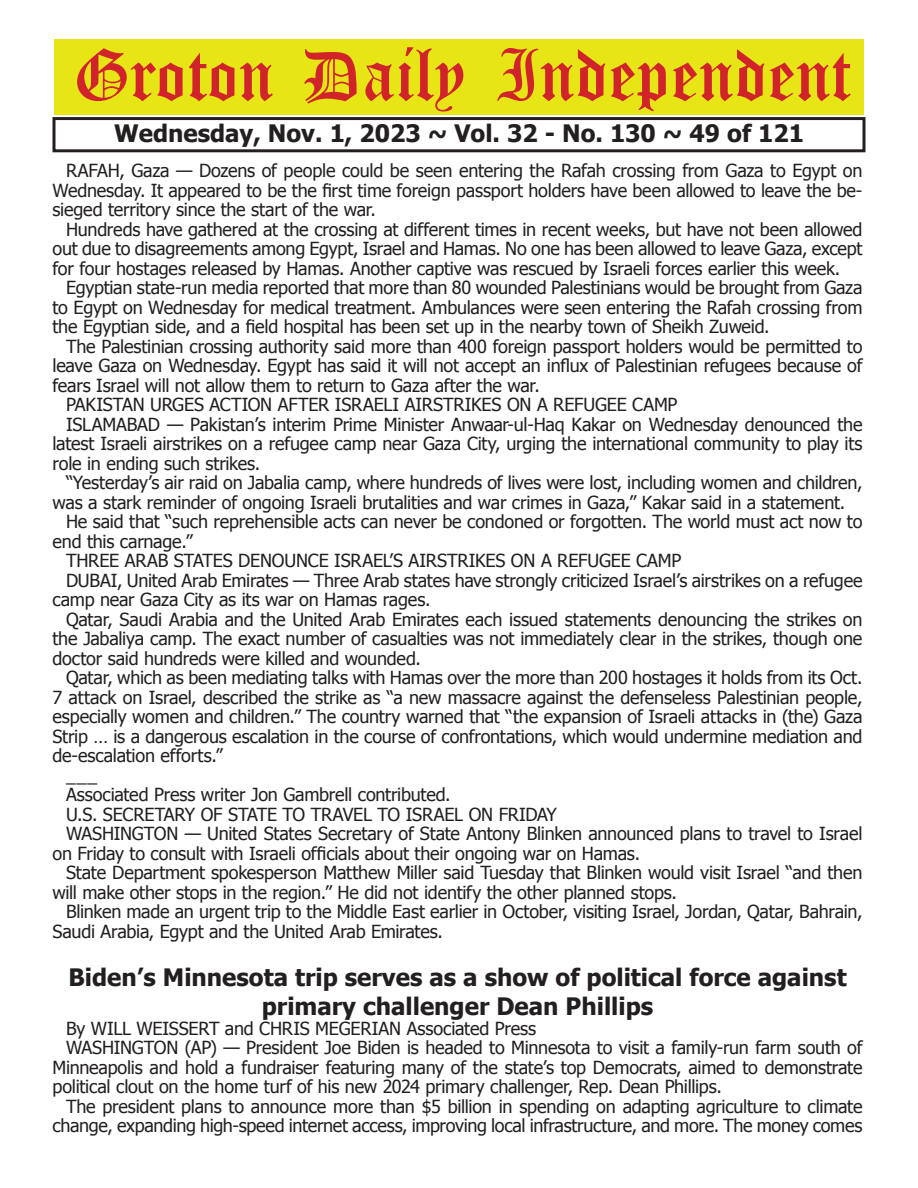
<style>
.page{position:relative;width:918px;height:1188px;background:#fff}
.page>*{position:absolute;margin:0;border:0;box-sizing:border-box;transform-origin:0 0}
.t1{font:54px "Old English Five";color:#d1232a}
.t2{font:700 24px/28.8px "Tahoma";color:#231f20;text-align:center}
.t3{font:18px/19.5px "Tahoma";letter-spacing:-.015em;color:#231f20;text-align:justify}
</style>
<div class="page">
<div style="left:52px;top:117px;width:814px;height:35px;border:3px solid #231f20"></div>
<div style="left:54px;top:40px;width:810px;height:75px;background:#e7e515"></div>
<h1 class="t1" style="left:73px;top:50px;width:779px">Groton Daily Independent</h1>
<h2 class="t2" style="left:114px;top:117px;width:691px">Wednesday, Nov. 1, 2023 ~ Vol. 32 - No. 130 ~ 49 of 121</h2>
<p class="t3" style="left:52px;top:160px;width:811px;text-indent:14px">RAFAH, Gaza — Dozens of people could be seen entering the Rafah crossing from Gaza to Egypt on Wednesday. It appeared to be the first time foreign passport holders have been allowed to leave the be&shy;sieged territory since the start of the war.</p>
<p class="t3" style="left:52px;top:219px;width:812px;text-indent:14px">Hundreds have gathered at the crossing at different times in recent weeks, but have not been allowed out due to disagreements among Egypt, Israel and Hamas. No one has been allowed to leave Gaza, except for four hostages released by Hamas. Another captive was rescued by Israeli forces earlier this week.</p>
<p class="t3" style="left:52px;top:277px;width:811px;text-indent:14px">Egyptian state-run media reported that more than 80 wounded Palestinians would be brought from Gaza to Egypt on Wednesday for medical treatment. Ambulances were seen entering the Rafah crossing from the Egyptian side, and a field hospital has been set up in the nearby town of Sheikh Zuweid.</p>
<p class="t3" style="left:66px;top:336px;width:798px">The Palestinian crossing authority said more than 400 foreign passport holders would be permitted to</p>
<p class="t3" style="left:52px;top:355px;width:811px">leave Gaza on Wednesday. Egypt has said it will not accept an influx of Palestinian refugees because of</p>
<p class="t3" style="left:52px;top:375px;width:489px">fears Israel will not allow them to return to Gaza after the war.</p>
<p class="t3" style="left:66px;top:394px;width:613px">PAKISTAN URGES ACTION AFTER ISRAELI AIRSTRIKES ON A REFUGEE CAMP</p>
<p class="t3" style="left:66px;top:414px;width:798px">ISLAMABAD — Pakistan’s interim Prime Minister Anwaar-ul-Haq Kakar on Wednesday denounced the</p>
<p class="t3" style="left:52px;top:433px;width:811px">latest Israeli airstrikes on a refugee camp near Gaza City, urging the international community to play its</p>
<p class="t3" style="left:52px;top:453px;width:209px">role in ending such strikes.</p>
<p class="t3" style="left:66px;top:472px;width:798px">“Yesterday’s air raid on Jabalia camp, where hundreds of lives were lost, including women and children,</p>
<p class="t3" style="left:52px;top:492px;width:794px">was a stark reminder of ongoing Israeli brutalities and war crimes in Gaza,” Kakar said in a statement.</p>
<p class="t3" style="left:66px;top:511px;width:798px">He said that “such reprehensible acts can never be condoned or forgotten. The world must act now to</p>
<p class="t3" style="left:52px;top:531px;width:142px">end this carnage.”</p>
<p class="t3" style="left:66px;top:550px;width:617px">THREE ARAB STATES DENOUNCE ISRAEL’S AIRSTRIKES ON A REFUGEE CAMP</p>
<p class="t3" style="left:66px;top:570px;width:798px">DUBAI, United Arab Emirates — Three Arab states have strongly criticized Israel’s airstrikes on a refugee</p>
<p class="t3" style="left:52px;top:589px;width:380px">camp near Gaza City as its war on Hamas rages.</p>
<p class="t3" style="left:66px;top:609px;width:798px">Qatar, Saudi Arabia and the United Arab Emirates each issued statements denouncing the strikes on</p>
<p class="t3" style="left:52px;top:628px;width:811px">the Jabaliya camp. The exact number of casualties was not immediately clear in the strikes, though one</p>
<p class="t3" style="left:52px;top:648px;width:370px">doctor said hundreds were killed and wounded.</p>
<p class="t3" style="left:66px;top:667px;width:798px">Qatar, which as been mediating talks with Hamas over the more than 200 hostages it holds from its Oct.</p>
<p class="t3" style="left:52px;top:687px;width:811px">7 attack on Israel, described the strike as “a new massacre against the defenseless Palestinian people,</p>
<p class="t3" style="left:52px;top:706px;width:811px">especially women and children.” The country warned that “the expansion of Israeli attacks in (the) Gaza</p>
<p class="t3" style="left:52px;top:726px;width:812px">Strip … is a dangerous escalation in the course of confrontations, which would undermine mediation and</p>
<p class="t3" style="left:52px;top:745px;width:172px">de-escalation efforts.”</p>
<p class="t3" style="left:66px;top:765px;width:33px">___</p>
<p class="t3" style="left:66px;top:784px;width:386px">Associated Press writer Jon Gambrell contributed.</p>
<p class="t3" style="left:66px;top:804px;width:492px">U.S. SECRETARY OF STATE TO TRAVEL TO ISRAEL ON FRIDAY</p>
<p class="t3" style="left:66px;top:823px;width:798px">WASHINGTON — United States Secretary of State Antony Blinken announced plans to travel to Israel</p>
<p class="t3" style="left:52px;top:843px;width:589px">on Friday to consult with Israeli officials about their ongoing war on Hamas.</p>
<p class="t3" style="left:66px;top:862px;width:798px">State Department spokesperson Matthew Miller said Tuesday that Blinken would visit Israel “and then</p>
<p class="t3" style="left:52px;top:882px;width:626px">will make other stops in the region.” He did not identify the other planned stops.</p>
<p class="t3" style="left:66px;top:901px;width:798px">Blinken made an urgent trip to the Middle East earlier in October, visiting Israel, Jordan, Qatar, Bahrain,</p>
<p class="t3" style="left:52px;top:921px;width:392px">Saudi Arabia, Egypt and the United Arab Emirates.</p>
<h2 class="t2" style="left:69px;top:962px;width:780px">Biden’s Minnesota trip serves as a show of political force against primary challenger Dean Phillips</h2>
<p class="t3" style="left:66px;top:1017px;width:472px">By WILL WEISSERT and CHRIS MEGERIAN Associated Press</p>
<p class="t3" style="left:66px;top:1037px;width:798px">WASHINGTON (AP) — President Joe Biden is headed to Minnesota to visit a family-run farm south of</p>
<p class="t3" style="left:52px;top:1056px;width:812px">Minneapolis and hold a fundraiser featuring many of the state’s top Democrats, aimed to demonstrate</p>
<p class="t3" style="left:52px;top:1076px;width:671px">political clout on the home turf of his new 2024 primary challenger, Rep. Dean Phillips.</p>
<p class="t3" style="left:66px;top:1095px;width:798px">The president plans to announce more than $5 billion in spending on adapting agriculture to climate</p>
<p class="t3" style="left:52px;top:1115px;width:811px">change, expanding high-speed internet access, improving local infrastructure, and more. The money comes</p>
</div>
